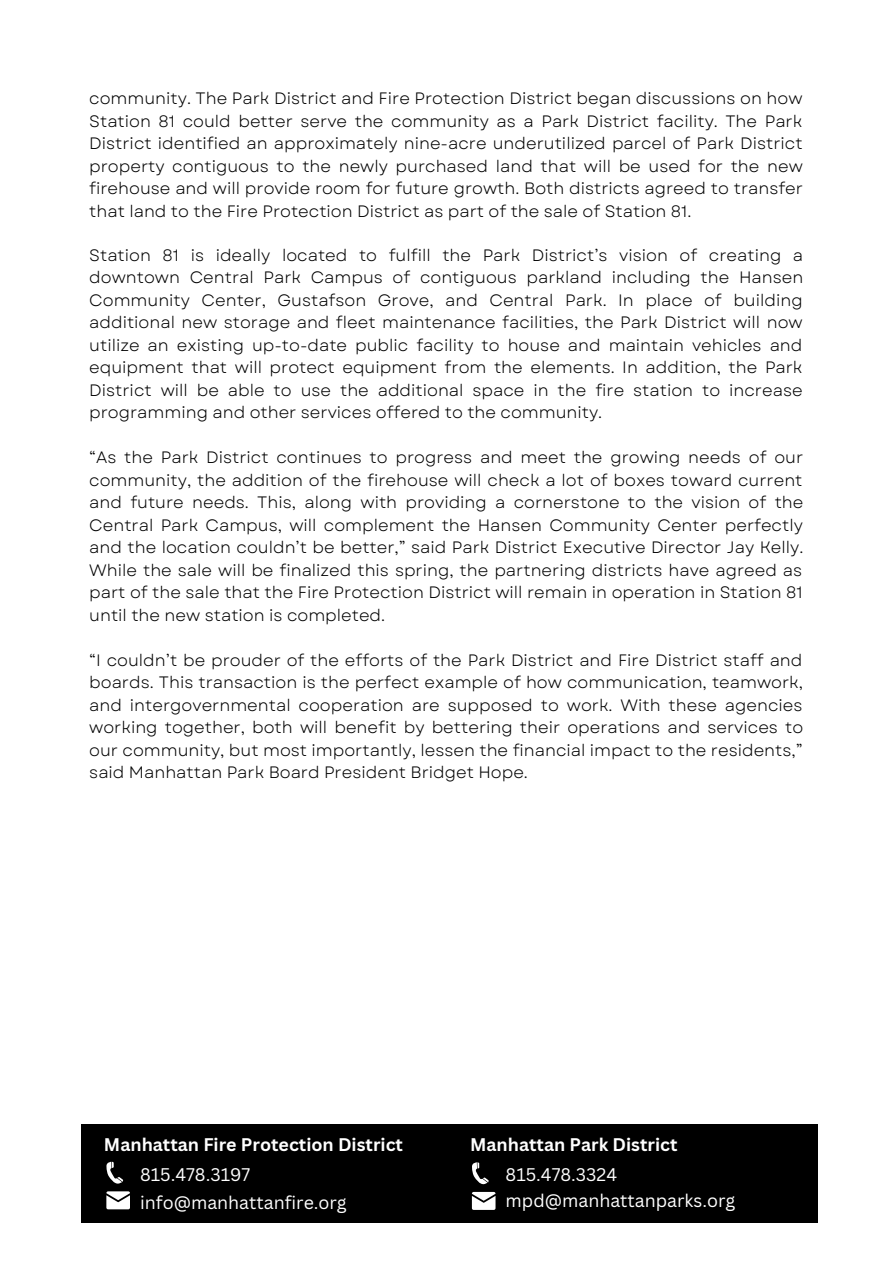
<style>
.page{position:relative;width:893px;height:1264px;background:#fff}
.page>*{position:absolute;margin:0;border:0;box-sizing:border-box;transform-origin:0 0}
.t1{font:17.85px/27.9px "Canva Sans";color:#fff}
.t2{font:700 17.85px "Canva Sans";color:#fff}
.t3{font:16.5px/22.5px "Garet";color:#000;text-align:justify}
</style>
<div class="page">
<div style="left:81px;top:1123px;width:736px;height:99px;background:#000"></div>
<svg style="left:106px;top:1161px;width:17px;height:23px"></svg>
<svg style="left:106px;top:1191px;width:24px;height:18px"></svg>
<svg style="left:472px;top:1162px;width:16px;height:22px"></svg>
<svg style="left:472px;top:1191px;width:23px;height:18px"></svg>
<p class="t3" style="left:89px;top:87px;width:715px">community. The Park District and Fire Protection District began discussions on how Station 81 could better serve the community as a Park District facility. The Park District identified an approximately nine-acre underutilized parcel of Park District property contiguous to the newly purchased land that will be used for the new firehouse and will provide room for future growth. Both districts agreed to transfer that land to the Fire Protection District as part of the sale of Station 81.</p>
<p class="t3" style="left:89px;top:244px;width:715px">Station 81 is ideally located to fulfill the Park District’s vision of creating a downtown Central Park Campus of contiguous parkland including the Hansen Community Center, Gustafson Grove, and Central Park. In place of building additional new storage and fleet maintenance facilities, the Park District will now utilize an existing up-to-date public facility to house and maintain vehicles and equipment that will protect equipment from the elements. In addition, the Park District will be able to use the additional space in the fire station to increase programming and other services offered to the community.</p>
<p class="t3" style="left:89px;top:446px;width:715px">“As the Park District continues to progress and meet the growing needs of our community, the addition of the firehouse will check a lot of boxes toward current and future needs. This, along with providing a cornerstone to the vision of the Central Park Campus, will complement the Hansen Community Center perfectly and the location couldn’t be better,” said Park District Executive Director Jay Kelly.<br>While the sale will be finalized this spring, the partnering districts have agreed as part of the sale that the Fire Protection District will remain in operation in Station 81 until the new station is completed.</p>
<p class="t3" style="left:89px;top:648px;width:715px">“I couldn’t be prouder of the efforts of the Park District and Fire District staff and boards. This transaction is the perfect example of how communication, teamwork, and intergovernmental cooperation are supposed to work. With these agencies working together, both will benefit by bettering their operations and services to our community, but most importantly, lessen the financial impact to the residents,” said Manhattan Park Board President Bridget Hope.</p>
<p class="t2" style="left:104px;top:1131px;width:300px">Manhattan Fire Protection District</p>
<p class="t1" style="left:140px;top:1159px;width:208px">815.478.3197 info@manhattanfire.org</p>
<p class="t2" style="left:470px;top:1131px;width:209px">Manhattan Park District</p>
<p class="t1" style="left:505px;top:1161px;width:231px;line-height:25.7px">815.478.3324 mpd@manhattanparks.org</p>
</div>
